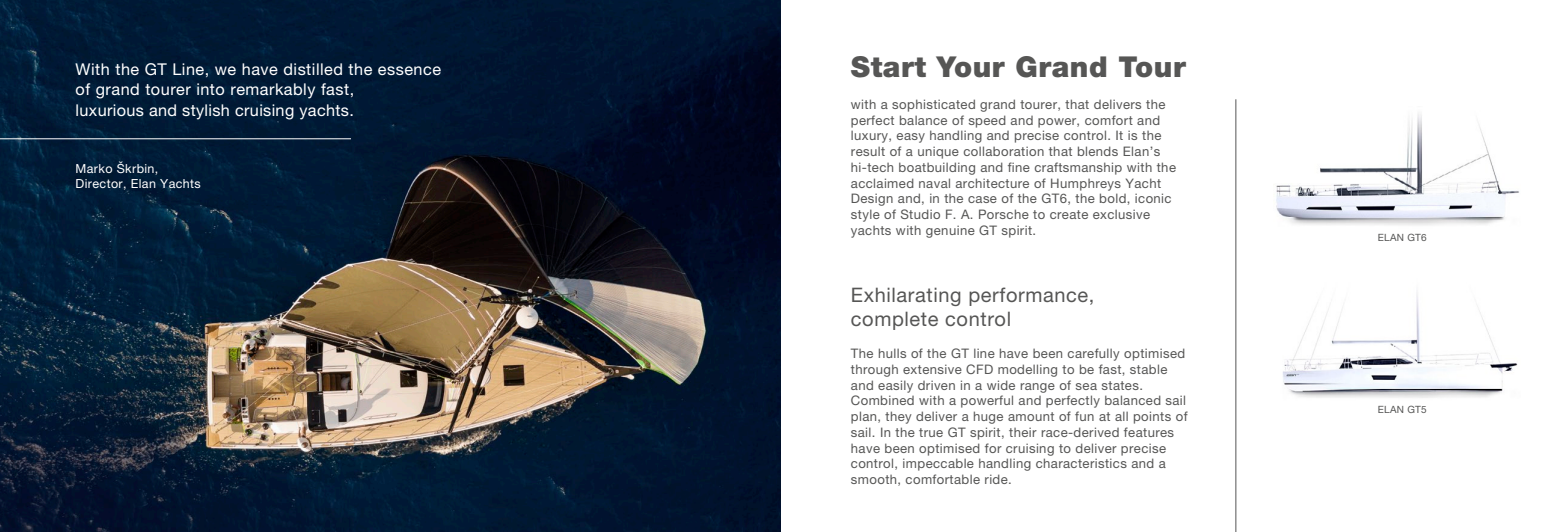
<style>
.page{position:relative;width:1560px;height:532px;background:#fff}
.page>*{position:absolute;margin:0;border:0;box-sizing:border-box;transform-origin:0 0}
.t1{font:900 28.75px "Helvetica Neue LT Pro";letter-spacing:.02em;color:#565655}
.t2{font:20px "Helvetica Neue LT Pro";letter-spacing:.03em;color:#565655}
.t3{font:16.25px/19.5px "Helvetica Neue LT Pro";letter-spacing:.03em;color:#fff}
.t4{font:13.12px/15.8px "Helvetica Neue LT Pro";letter-spacing:.03em;color:#565655}
.t5{font:12.5px "Helvetica Neue LT Pro";letter-spacing:.03em;color:#fff}
.t6{font:10px "Helvetica Neue LT Pro";letter-spacing:.025em;color:#565655}
</style>
<div class="page">
<img style="left:0;top:0;width:780px;height:531px">
<img style="left:1276px;top:113px;width:243px;height:112px">
<img style="left:1283px;top:293px;width:235px;height:105px">
<hr style="left:1235px;top:99px;width:1px;height:432px;background:#565655">
<hr style="left:0;top:138px;width:351px;height:1px;background:#fff">
<p class="t3" style="left:76px;top:60px;width:367px">With the GT Line, we have distilled the essence of grand tourer into remarkably fast,</p>
<p class="t3" style="left:76px;top:100px;width:280px">luxurious and stylish cruising yachts.</p>
<p class="t5" style="left:76px;top:161px;width:84px">Marko Škrbin,</p>
<p class="t5" style="left:76px;top:176px;width:127px">Director, Elan Yachts</p>
<p class="t1" style="left:850px;top:50px;width:336px">Start Your Grand Tour</p>
<p class="t4" style="left:850px;top:96px;width:316px">with a sophisticated grand tourer, that delivers the</p>
<p class="t4" style="left:850px;top:112px;width:311px">perfect balance of speed and power, comfort and</p>
<p class="t4" style="left:850px;top:128px;width:312px">luxury, easy handling and precise control. It is the</p>
<p class="t4" style="left:850px;top:143px;width:311px">result of a unique collaboration that blends Elan’s</p>
<p class="t4" style="left:850px;top:159px;width:326px">hi-tech boatbuilding and fine craftsmanship with the</p>
<p class="t4" style="left:850px;top:175px;width:312px">acclaimed naval architecture of Humphreys Yacht</p>
<p class="t4" style="left:850px;top:191px;width:322px">Design and, in the case of the GT6, the bold, iconic</p>
<p class="t4" style="left:850px;top:206px;width:301px">style of Studio F. A. Porsche to create exclusive</p>
<p class="t4" style="left:850px;top:222px;width:187px">yachts with genuine GT spirit.</p>
<p class="t2" style="left:850px;top:283px;width:245px">Exhilarating performance,</p>
<p class="t2" style="left:850px;top:307px;width:162px">complete control</p>
<p class="t4" style="left:850px;top:345px;width:336px">The hulls of the GT line have been carefully optimised</p>
<p class="t4" style="left:850px;top:361px;width:338px">through extensive CFD modelling to be fast, stable and easily driven in a wide range of sea states.<br>Combined with a powerful and perfectly balanced sail plan, they deliver a huge amount of fun at all points of sail. In the true GT spirit, their race-derived features have been optimised for cruising to deliver precise control, impeccable handling characteristics and a smooth, comfortable ride.</p>
<p class="t6" style="left:1377px;top:231px;width:50px">ELAN GT6</p>
<p class="t6" style="left:1377px;top:403px;width:50px">ELAN GT5</p>
</div>
